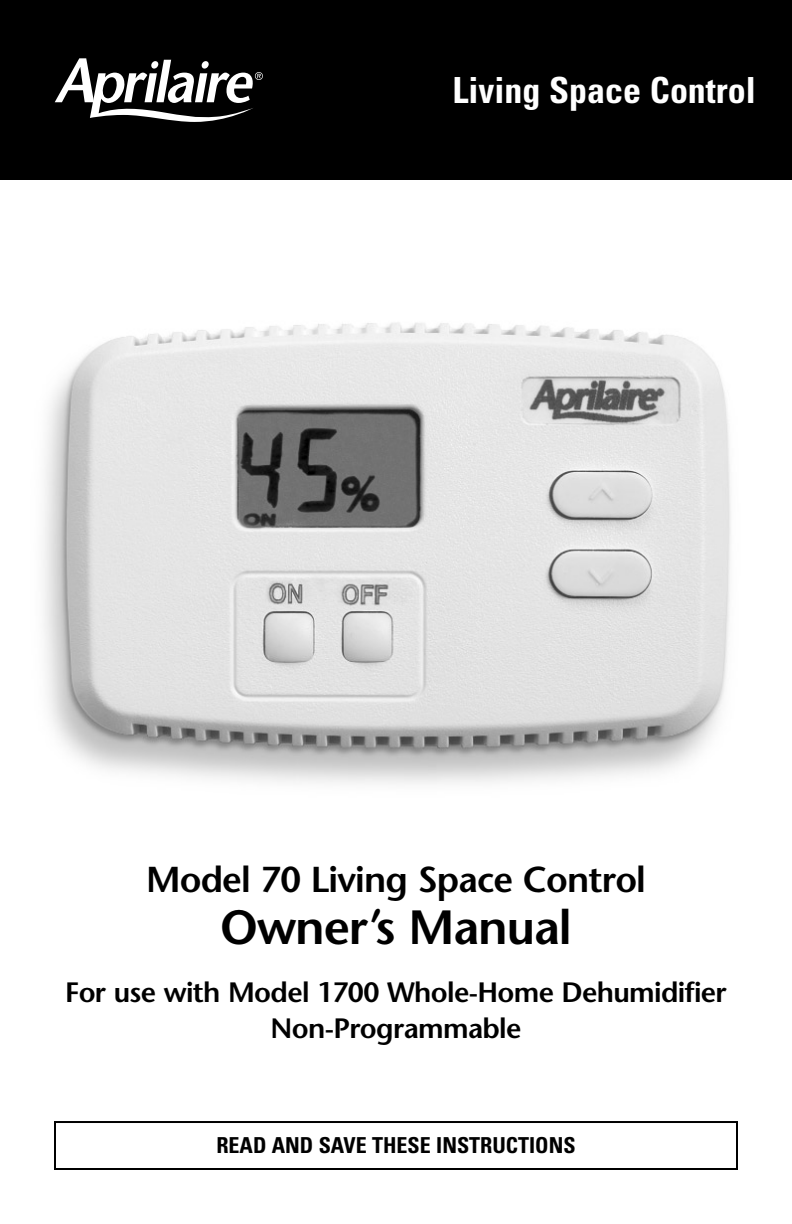
<style>
.page{position:relative;width:792px;height:1224px;background:#fff}
.page>*{position:absolute;margin:0;border:0;box-sizing:border-box;transform-origin:0 0}
.t1{font:600 48px "Stone Sans";letter-spacing:-.025em;color:#000}
.t2{font:600 36px "Stone Sans";letter-spacing:-.025em;color:#000}
.t3{font:700 condensed 36px "Univers";color:#fff}
.t4{font:600 28px/35.6px "Stone Sans";letter-spacing:-.025em;color:#000;text-align:center}
.t5{font:700 condensed 22px "Univers";color:#000}
</style>
<div class="page">
<img style="left:43px;top:322px;width:688px;height:462px">
<div style="left:0;top:0;width:792px;height:180px;background:#000"></div>
<svg style="left:55px;top:58px;width:208px;height:64px"></svg>
<div style="left:54px;top:1121px;width:684px;height:49px;border:2px solid #000"></div>
<p class="t3" style="left:452px;top:77px;width:305px">Living Space Control</p>
<p class="t2" style="left:146px;top:866px;width:501px">Model 70 Living Space Control</p>
<h1 class="t1" style="left:220px;top:909px;width:353px">Owner’s Manual</h1>
<p class="t4" style="left:65px;top:977px;width:663px">For use with Model 1700 Whole-Home Dehumidifier<br>Non-Programmable</p>
<p class="t5" style="left:216px;top:1137px;width:361px">READ AND SAVE THESE INSTRUCTIONS</p>
</div>
